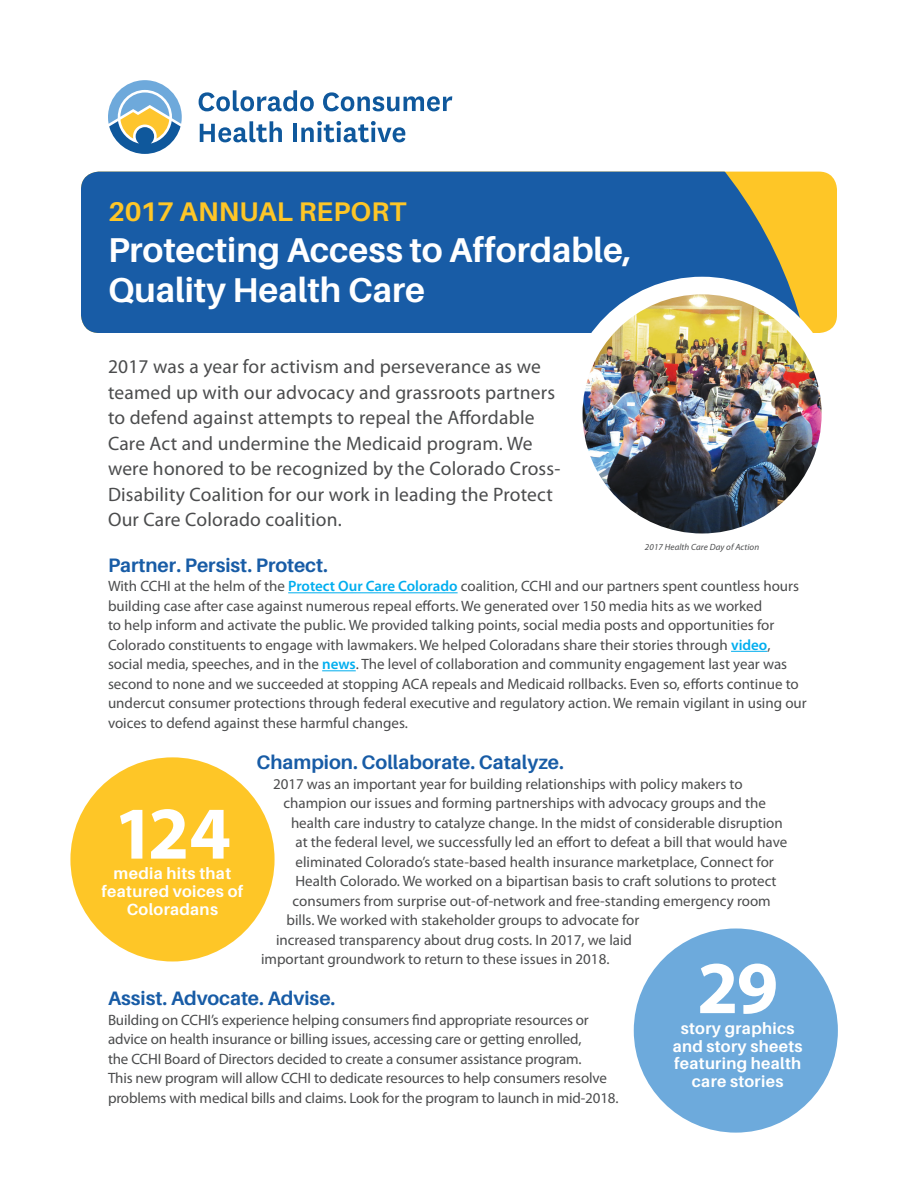
<style>
.page{position:relative;width:918px;height:1188px;background:#fff}
.page>*{position:absolute;margin:0;border:0;box-sizing:border-box;transform-origin:0 0}
.t1{font:700 75px "Myriad Pro";color:#fff}
.t2{font:700 34.5px/40.5px "Aileron";color:#fff}
.t3{font:700 27px "Aileron";letter-spacing:.01em;color:#fec627}
.t4{font:19.5px/25.5px "Myriad Pro";letter-spacing:.01em;color:#4b4c4d}
.t5{font:700 19.5px "Aileron";color:#185ca6}
.t6{font:700 16.2px/17.5px "Aileron";letter-spacing:.02em;color:#fff;text-align:center}
.t7{font:15px/19.5px "Myriad Pro";color:#4b4c4d}
.t8{font:italic 9px "Myriad Pro";letter-spacing:.01em;color:#4b4c4d}
.s1{font-weight:600;color:#00aeef}
</style>
<div class="page">
<div style="left:81px;top:172px;width:756px;height:161px;background:#fec627;border-radius:18px"></div>
<svg style="left:81px;top:172px;width:732px;height:161px;background:#28649f"></svg>
<svg style="left:108px;top:80px;width:74px;height:74px"></svg>
<svg style="left:199px;top:90px;width:115px;height:21px"></svg>
<svg style="left:323px;top:92px;width:129px;height:19px"></svg>
<svg style="left:200px;top:121px;width:82px;height:21px"></svg>
<hr style="left:293px;top:124px;width:4px;height:18px;background:#0f589c">
<svg style="left:301px;top:121px;width:104px;height:21px"></svg>
<hr style="left:288px;top:592px;width:170px;height:1px;background:#00aeef">
<hr style="left:731px;top:651px;width:36px;height:1px;background:#00aeef">
<hr style="left:322px;top:670px;width:34px;height:1px;background:#00aeef">
<img style="left:574px;top:286px;width:256px;height:256px;border-radius:128px">
<div style="left:565px;top:277px;width:274px;height:274px;border:18px solid #fff;border-radius:50%"></div>
<div style="left:70px;top:757px;width:205px;height:205px;background:#fec627;border-radius:50%"></div>
<div style="left:634px;top:928px;width:204px;height:205px;background:#6daadc;border-radius:50%"></div>
<h3 class="t3" style="left:108px;top:197px;width:300px">2017 ANNUAL REPORT</h3>
<h2 class="t2" style="left:108px;top:230px;width:525px">Protecting Access to Affordable,<br>Quality Health Care</h2>
<p class="t4" style="left:108px;top:354px;width:454px">2017 was a year for activism and perseverance as we teamed up with our advocacy and grassroots partners to defend against attempts to repeal the Affordable Care Act and undermine the Medicaid program. We were honored to be recognized by the Colorado Cross-Disability Coalition for our work in leading the Protect Our Care Colorado coalition.</p>
<p class="t8" style="left:645px;top:542px;width:116px">2017 Health Care Day of Action</p>
<h3 class="t5" style="left:108px;top:554px;width:222px">Partner. Persist. Protect.</h3>
<p class="t7" style="left:108px;top:576px;width:700px">With CCHI at the helm of the <span class="s1">Protect Our Care Colorado</span> coalition, CCHI and our partners spent countless hours building case after case against numerous repeal efforts. We generated over 150 media hits as we worked<br>to help inform and activate the public. We provided talking points, social media posts and opportunities for Colorado constituents to engage with lawmakers. We helped Coloradans share their stories through <span class="s1">video</span>, social media, speeches, and in the <span class="s1">news</span>. The level of collaboration and community engagement last year was second to none and we succeeded at stopping ACA repeals and Medicaid rollbacks. Even so, efforts continue to undercut consumer protections through federal executive and regulatory action. We remain vigilant in using our voices to defend against these harmful changes.</p>
<h3 class="t5" style="left:256px;top:751px;width:309px">Champion. Collaborate. Catalyze.</h3>
<p class="t7" style="left:273px;top:774px;width:471px">2017 was an important year for building relationships with policy makers to</p>
<p class="t7" style="left:284px;top:793px;width:484px">champion our issues and forming partnerships with advocacy groups and the</p>
<p class="t7" style="left:291px;top:813px;width:493px">health care industry to catalyze change. In the midst of considerable disruption</p>
<p class="t7" style="left:296px;top:832px;width:493px">at the federal level, we successfully led an effort to defeat a bill that would have</p>
<p class="t7" style="left:296px;top:852px;width:480px">eliminated Colorado’s state-based health insurance marketplace, Connect for</p>
<p class="t7" style="left:296px;top:871px;width:483px">Health Colorado. We worked on a bipartisan basis to craft solutions to protect</p>
<p class="t7" style="left:292px;top:891px;width:480px">consumers from surprise out-of-network and free-standing emergency room</p>
<p class="t7" style="left:286px;top:910px;width:354px">bills. We worked with stakeholder groups to advocate for</p>
<p class="t7" style="left:276px;top:930px;width:358px">increased transparency about drug costs. In 2017, we laid</p>
<p class="t7" style="left:261px;top:949px;width:350px">important groundwork to return to these issues in 2018.</p>
<h3 class="t5" style="left:108px;top:988px;width:229px">Assist. Advocate. Advise.</h3>
<p class="t7" style="left:108px;top:1010px;width:512px">Building on CCHI’s experience helping consumers find appropriate resources or advice on health insurance or billing issues, accessing care or getting enrolled,<br>the CCHI Board of Directors decided to create a consumer assistance program.<br>This new program will allow CCHI to dedicate resources to help consumers resolve problems with medical bills and claims. Look for the program to launch in mid-2018.</p>
<h1 class="t1" style="left:114px;top:784px;width:119px">124</h1>
<p class="t6" style="left:101px;top:865px;width:143px">media hits that featured voices of<br>Coloradans</p>
<h1 class="t1" style="left:697px;top:939px;width:83px">29</h1>
<p class="t6" style="left:673px;top:1020px;width:131px">story graphics and story sheets featuring health care stories</p>
</div>
